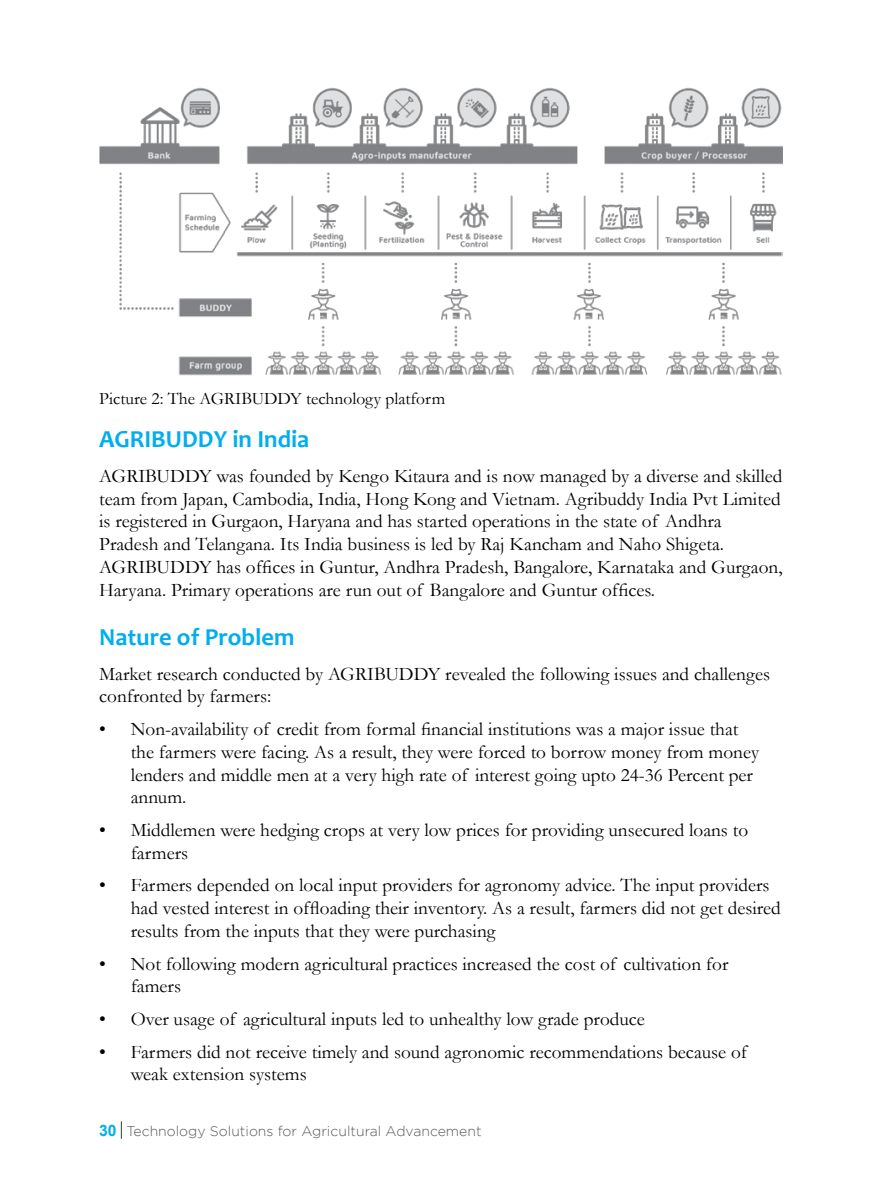
<style>
.page{position:relative;width:882px;height:1197px;background:#fff}
.page>*{position:absolute;margin:0;border:0;box-sizing:border-box;transform-origin:0 0}
.t1{font:700 24.5px "Candara";color:#00aeef}
.t2{font:19.25px/22.8px "Garamond";color:#000}
.t3{font:17.5px "Garamond";color:#000}
.t4{font:300 14px "Gotham";color:#58595b}
.s1{font-family:"Arial";font-weight:700;font-size:15.75px;color:#00aeef}
.s2{font-family:"Garamond";font-weight:400;font-size:19.25px;color:#000}
</style>
<div class="page">
<img style="left:99px;top:87px;width:684px;height:289px">
<p class="t3" style="left:99px;top:387px;width:347px">Picture 2: The AGRIBUDDY technology platform</p>
<p class="t1" style="left:99px;top:424px;width:212px">AGRIBUDDY in India</p>
<p class="t2" style="left:99px;top:464px;width:685px">AGRIBUDDY was founded by Kengo Kitaura and is now managed by a diverse and skilled team from Japan, Cambodia, India, Hong Kong and Vietnam. Agribuddy India Pvt Limited is registered in Gurgaon, Haryana and has started operations in the state of Andhra Pradesh and Telangana. Its India business is led by Raj Kancham and Naho Shigeta.<br>AGRIBUDDY has offices in Guntur, Andhra Pradesh, Bangalore, Karnataka and Gurgaon, Haryana. Primary operations are run out of Bangalore and Guntur offices.</p>
<p class="t1" style="left:99px;top:621px;width:197px">Nature of Problem</p>
<p class="t2" style="left:99px;top:662px;width:672px">Market research conducted by AGRIBUDDY revealed the following issues and challenges confronted by farmers:</p>
<p class="t2" style="left:131px;top:717px;width:630px;text-indent:-31px">• Non-availability of credit from formal financial institutions was a major issue that the farmers were facing. As a result, they were forced to borrow money from money lenders and middle men at a very high rate of interest going upto 24-36 Percent per annum.</p>
<p class="t2" style="left:131px;top:818px;width:619px;text-indent:-31px">• Middlemen were hedging crops at very low prices for providing unsecured loans to farmers</p>
<p class="t2" style="left:131px;top:874px;width:652px;text-indent:-31px">• Farmers depended on local input providers for agronomy advice. The input providers had vested interest in offloading their inventory. As a result, farmers did not get desired results from the inputs that they were purchasing</p>
<p class="t2" style="left:131px;top:952px;width:599px;text-indent:-31px">• Not following modern agricultural practices increased the cost of cultivation for famers</p>
<p class="t2" style="left:99px;top:1007px;width:547px">• Over usage of agricultural inputs led to unhealthy low grade produce</p>
<p class="t2" style="left:131px;top:1040px;width:618px;text-indent:-31px">• Farmers did not receive timely and sound agronomic recommendations because of weak extension systems</p>
<p class="t4" style="left:99px;top:1123px;width:384px"><span class="s1">30</span><span class="s2">|</span>Technology Solutions for Agricultural Advancement</p>
</div>
